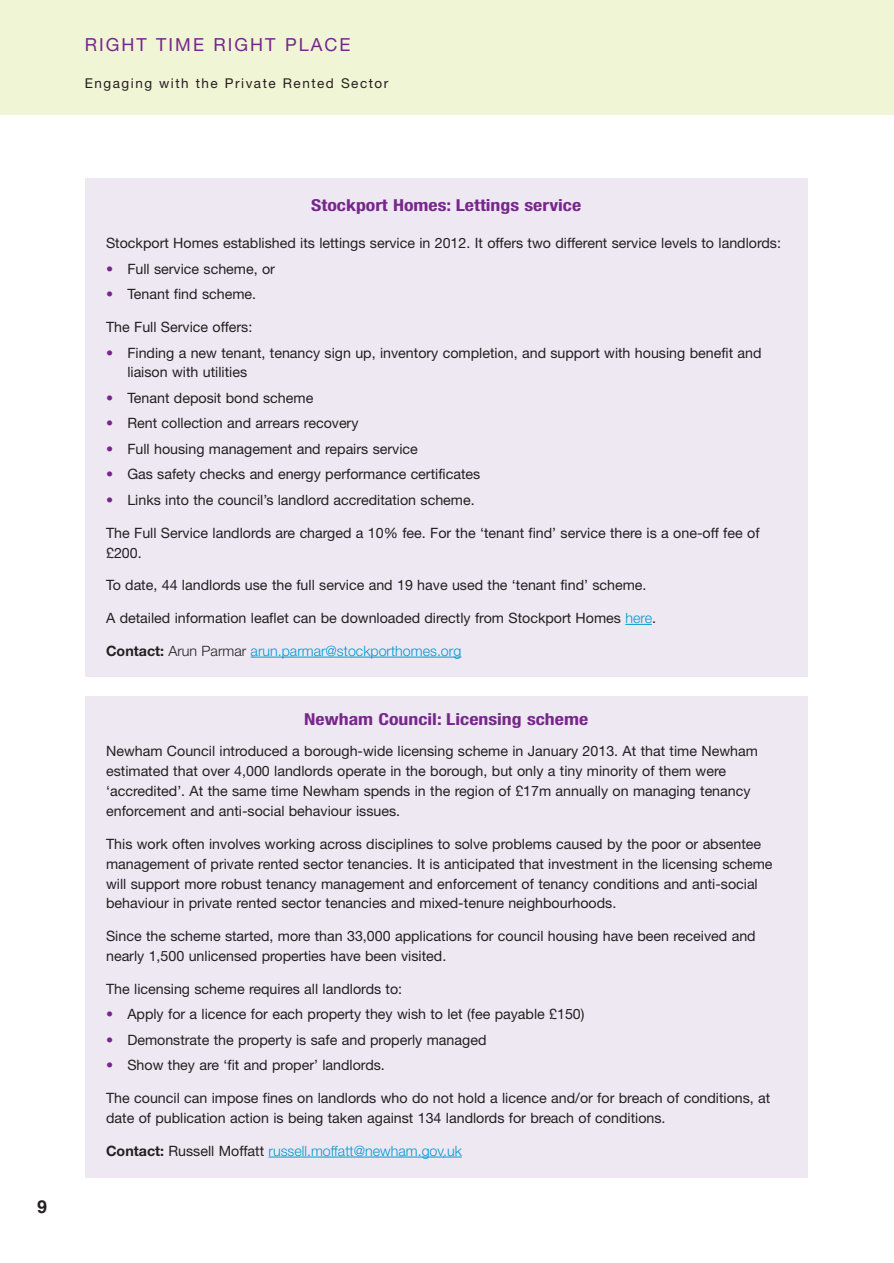
<style>
.page{position:relative;width:894px;height:1263px;background:#fff}
.page>*{position:absolute;margin:0;border:0;box-sizing:border-box;transform-origin:0 0}
.t1{font:18px "Helvetica Neue";letter-spacing:.11em;color:#77278b}
.t2{font:700 18px "Helvetica";color:#231f20}
.t3{font:700 condensed 16.5px "Helvetica Neue";color:#77278b;scale:1.2 1}
.t4{font:14.25px/20px "Helvetica Neue";color:#231f20}
.t5{font:300 14.25px "Helvetica Neue";color:#0098d1}
.t6{font:13.5px "Helvetica Neue";letter-spacing:.11em;color:#231f20}
.s1{font-weight:700;font-stretch:condensed;color:#77278b}
.s2{font-weight:300;color:#0098d1}
.s3{font-weight:700;color:#231f20}
.s4{color:#231f20}
.s5{font-weight:400;color:#231f20}
</style>
<div class="page">
<div style="left:85px;top:696px;width:723px;height:482px;background:#eee8f3"></div>
<div style="left:85px;top:179px;width:723px;height:498px;background:#eee8f3"></div>
<div style="left:0;top:0;width:894px;height:115px;background:#f0f5d5"></div>
<svg style="left:625px;top:624px;width:27px;height:1px"></svg>
<hr style="left:251px;top:657px;width:210px;height:1px;background:#0098d1">
<hr style="left:269px;top:1157px;width:66px;height:1px;background:#0098d1">
<hr style="left:334px;top:1157px;width:110px;height:1px;background:#0098d1">
<svg style="left:443px;top:1157px;width:19px;height:1px"></svg>
<p class="t1" style="left:85px;top:38px;width:267px">RIGHT TIME RIGHT PLACE</p>
<p class="t6" style="left:85px;top:78px;width:305px">Engaging with the Private Rented Sector</p>
<p class="t2" style="left:37px;top:1201px;width:12px">9</p>
<p class="t3" style="left:311px;top:200px;width:226px">Stockport Homes: Lettings service</p>
<p class="t4" style="left:106px;top:235px;width:676px">Stockport Homes established its lettings service in 2012. It offers two different service levels to landlords:</p>
<p class="t4" style="left:106px;top:260px;width:170px"><span class="s1">•</span> Full service scheme, or</p>
<p class="t4" style="left:106px;top:286px;width:152px"><span class="s1">•</span> Tenant find scheme.</p>
<p class="t4" style="left:106px;top:318px;width:148px">The Full Service offers:</p>
<p class="t4" style="left:127px;top:344px;width:636px;text-indent:-21px"><span class="s1">•</span> Finding a new tenant, tenancy sign up, inventory completion, and support with housing benefit and liaison with utilities</p>
<p class="t4" style="left:106px;top:389px;width:209px"><span class="s1">•</span> Tenant deposit bond scheme</p>
<p class="t4" style="left:106px;top:415px;width:254px"><span class="s1">•</span> Rent collection and arrears recovery</p>
<p class="t4" style="left:106px;top:440px;width:313px"><span class="s1">•</span> Full housing management and repairs service</p>
<p class="t4" style="left:106px;top:466px;width:376px"><span class="s1">•</span> Gas safety checks and energy performance certificates</p>
<p class="t4" style="left:106px;top:491px;width:370px"><span class="s1">•</span> Links into the council’s landlord accreditation scheme.</p>
<p class="t4" style="left:106px;top:524px;width:655px">The Full Service landlords are charged a 10% fee. For the ‘tenant find’ service there is a one-off fee of £200.</p>
<p class="t4" style="left:106px;top:577px;width:542px">To date, 44 landlords use the full service and 19 have used the ‘tenant find’ scheme.</p>
<p class="t4" style="left:106px;top:609px;width:551px">A detailed information leaflet can be downloaded directly from Stockport Homes <span class="s2">here</span>.</p>
<p class="t5" style="left:106px;top:645px;width:357px"><span class="s3">Contact:</span> <span class="s4">Arun Parmar</span> arun.parmar@stockporthomes.org</p>
<p class="t3" style="left:304px;top:714px;width:238px">Newham Council: Licensing scheme</p>
<p class="t4" style="left:106px;top:742px;width:653px">Newham Council introduced a borough-wide licensing scheme in January 2013. At that time Newham estimated that over 4,000 landlords operate in the borough, but only a tiny minority of them were ‘accredited’. At the same time Newham spends in the region of £17m annually on managing tenancy enforcement and anti-social behaviour issues.</p>
<p class="t4" style="left:106px;top:835px;width:668px">This work often involves working across disciplines to solve problems caused by the poor or absentee management of private rented sector tenancies. It is anticipated that investment in the licensing scheme will support more robust tenancy management and enforcement of tenancy conditions and anti-social behaviour in private rented sector tenancies and mixed-tenure neighbourhoods.</p>
<p class="t4" style="left:106px;top:928px;width:651px">Since the scheme started, more than 33,000 applications for council housing have been received and nearly 1,500 unlicensed properties have been visited.</p>
<p class="t4" style="left:106px;top:980px;width:298px">The licensing scheme requires all landlords to:</p>
<p class="t4" style="left:106px;top:1006px;width:480px"><span class="s1">•</span> Apply for a licence for each property they wish to let (fee payable £150)</p>
<p class="t4" style="left:106px;top:1031px;width:382px"><span class="s1">•</span> Demonstrate the property is safe and properly managed</p>
<p class="t4" style="left:106px;top:1057px;width:280px"><span class="s1">•</span> Show they are ‘fit and proper’ landlords.</p>
<p class="t4" style="left:106px;top:1089px;width:666px">The council can impose fines on landlords who do not hold a licence and/or for breach of conditions, at date of publication action is being taken against 134 landlords for breach of conditions.</p>
<p class="t5" style="left:106px;top:1145px;width:357px"><span class="s3">Contact:</span> <span class="s5">Russell Moffatt</span> russell.moffatt@newham.gov.uk</p>
</div>
